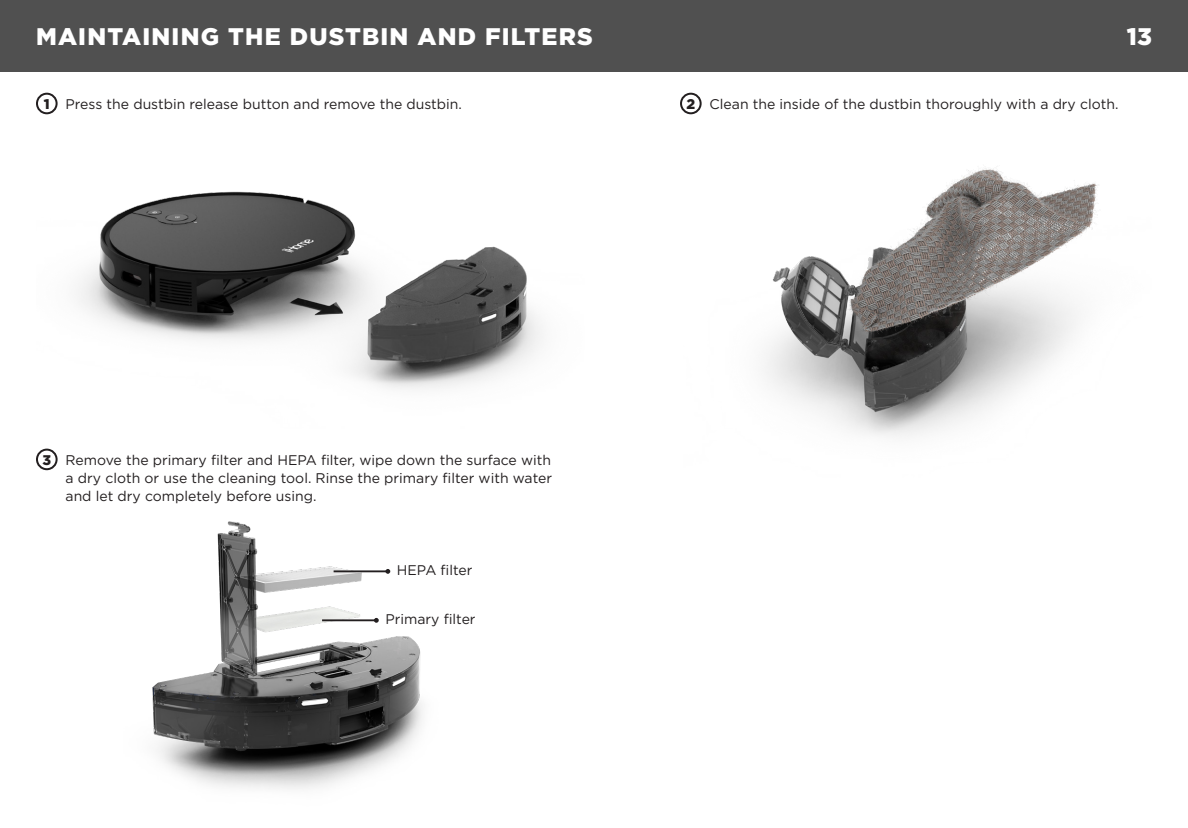
<style>
.page{position:relative;width:1188px;height:828px;background:#fff}
.page>*{position:absolute;margin:0;border:0;box-sizing:border-box;transform-origin:0 0}
.t1{font:900 24px "Gotham Pro";letter-spacing:.05em;color:#fff}
.t2{font:14px/18px "Gotham Pro";color:#231f20;text-align:justify}
.t3{font:900 14px "Gotham Pro";color:#231f20}
</style>
<div class="page">
<img style="left:764px;top:168px;width:333px;height:269px">
<img style="left:78px;top:191px;width:465px;height:198px">
<div style="left:36px;top:93px;width:22px;height:21px;border:2px solid #231f20;border-radius:50%"></div>
<div style="left:680px;top:93px;width:22px;height:21px;border:2px solid #231f20;border-radius:50%"></div>
<div style="left:36px;top:449px;width:22px;height:21px;border:2px solid #231f20;border-radius:50%"></div>
<img style="left:152px;top:521px;width:271px;height:268px">
<hr style="left:322px;top:619px;width:54px;height:2px;background:#231f20">
<hr style="left:334px;top:570px;width:54px;height:2px;background:#231f20">
<svg style="left:374px;top:618px;width:5px;height:5px"></svg>
<svg style="left:385px;top:569px;width:5px;height:5px"></svg>
<div style="left:0;top:0;width:1188px;height:72px;background:#505050"></div>
<p class="t1" style="left:36px;top:22px;width:558px">MAINTAINING THE DUSTBIN AND FILTERS</p>
<h1 class="t1" style="left:1127px;top:22px;width:27px">13</h1>
<p class="t3" style="left:44px;top:96px;width:7px">1</p>
<p class="t3" style="left:686px;top:96px;width:10px">2</p>
<p class="t2" style="left:710px;top:95px;width:410px">Clean the inside of the dustbin thoroughly with a dry cloth.</p>
<p class="t2" style="left:66px;top:95px;width:398px">Press the dustbin release button and remove the dustbin.</p>
<p class="t3" style="left:42px;top:451px;width:10px">3</p>
<p class="t2" style="left:66px;top:451px;width:488px">Remove the primary filter and HEPA filter, wipe down the surface with a dry cloth or use the cleaning tool. Rinse the primary filter with water and let dry completely before using.</p>
<p class="t2" style="left:397px;top:561px;width:77px">HEPA filter</p>
<p class="t2" style="left:385px;top:610px;width:92px">Primary filter</p>
</div>
